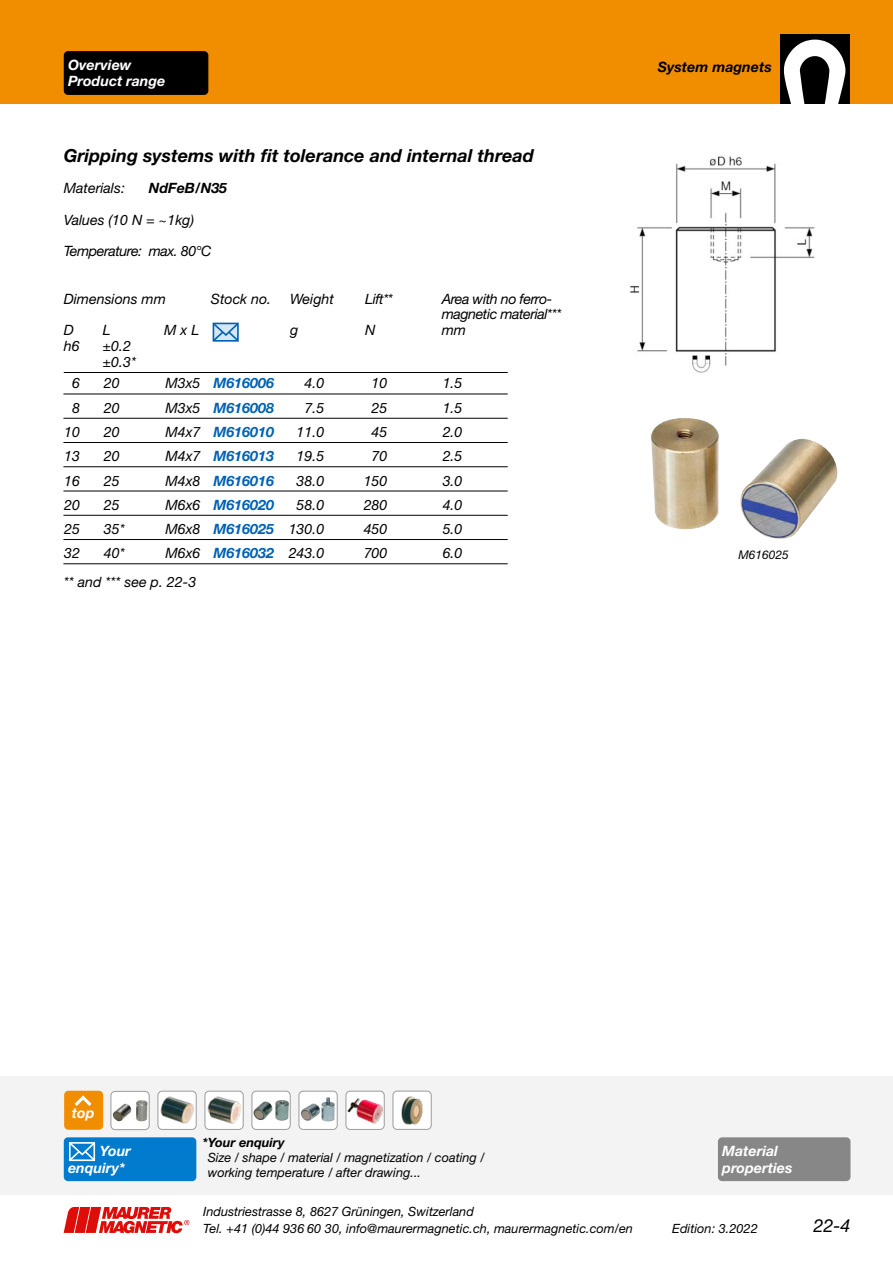
<style>
.page{position:relative;width:893px;height:1263px;background:#fff}
.page>*{position:absolute;margin:0;border:0;box-sizing:border-box;transform-origin:0 0}
._2_Titel{font:italic 700 18px "Helvetica Neue LT Pro";color:#000}
.t1{font:italic 18px "Helvetica Neue LT Pro";color:#000}
.Tab__Sägebl{font:italic 14.25px "Helvetica Neue LT Pro";color:#000}
.Tab__Sägebl-2{font:italic 700 14.25px "Helvetica Neue LT Pro";color:#0061b2}
.Tab__Sägebl-3{font:italic 14.25px "Helvetica Neue LT Pro";letter-spacing:-.03em;color:#000}
.Tab__Sägebl-4{font:italic 700 14.25px/16.5px "Helvetica Neue LT Pro";color:#fff}
._2_Titel__BZ{font:italic 700 14.25px/16.5px "Helvetica Neue LT Pro";color:#fff}
.Text__BZ{font:italic 14.25px "Helvetica Neue LT Pro";letter-spacing:-.03em;color:#000}
.Einzug{font:italic 700 14.25px "Helvetica Neue LT Pro";color:#000}
.Text{font:italic 14.25px "Helvetica Neue LT Pro";color:#000}
.Text-2{font:italic 700 14.25px "Helvetica Neue LT Pro";color:#000}
._2_Titel-2{font:italic 12.75px/15px "Helvetica Neue LT Pro";color:#000}
.Bildlegende{font:italic 12px "Helvetica Neue LT Pro";color:#000}
.s1{font-weight:400;color:#000}
.s2{color:#fff}
.s3{font-weight:700;color:#0061b2}
.s4{font-weight:700}
</style>
<div class="page">
<div style="left:0;top:0;width:893px;height:104px;background:#f18e00"></div>
<div style="left:780px;top:34px;width:70px;height:70px;background:#000"></div>
<svg style="left:784px;top:40px;width:61px;height:64px"></svg>
<svg style="left:64px;top:1207px;width:125px;height:26px"></svg>
<img style="left:651px;top:418px;width:187px;height:121px">
<img style="left:630px;top:156px;width:185px;height:217px">
<svg style="left:212px;top:322px;width:27px;height:20px"></svg>
<div style="left:0;top:1077px;width:893px;height:118px;background:#f3f3f3"></div>
<div style="left:64px;top:1091px;width:39px;height:39px;background:#f18e00;border-radius:4px"></div>
<svg style="left:75px;top:1095px;width:17px;height:11px"></svg>
<div style="left:252px;top:1091px;width:38px;height:38px;background:#fff;border-radius:4px"></div>
<img style="left:254px;top:1100px;width:35px;height:21px">
<div style="left:252px;top:1091px;width:39px;height:39px;border:1px solid #9c9c9d;border-radius:4px"></div>
<div style="left:205px;top:1091px;width:38px;height:38px;background:#fff;border-radius:4px"></div>
<img style="left:208px;top:1097px;width:32px;height:27px">
<div style="left:205px;top:1091px;width:39px;height:39px;border:1px solid #9c9c9d;border-radius:4px"></div>
<div style="left:346px;top:1091px;width:38px;height:38px;background:#fff;border-radius:4px"></div>
<img style="left:348px;top:1098px;width:34px;height:25px">
<div style="left:346px;top:1091px;width:39px;height:39px;border:1px solid #9c9c9d;border-radius:4px"></div>
<div style="left:158px;top:1091px;width:38px;height:38px;background:#fff;border-radius:4px"></div>
<img style="left:161px;top:1097px;width:32px;height:27px">
<div style="left:158px;top:1091px;width:39px;height:39px;border:1px solid #9c9c9d;border-radius:4px"></div>
<div style="left:393px;top:1091px;width:38px;height:38px;background:#fff;border-radius:4px"></div>
<img style="left:401px;top:1096px;width:22px;height:28px">
<div style="left:393px;top:1091px;width:39px;height:39px;border:1px solid #9c9c9d;border-radius:4px"></div>
<div style="left:299px;top:1091px;width:38px;height:38px;background:#fff;border-radius:4px"></div>
<img style="left:301px;top:1097px;width:34px;height:24px">
<div style="left:299px;top:1091px;width:39px;height:39px;border:1px solid #9c9c9d;border-radius:4px"></div>
<div style="left:111px;top:1091px;width:38px;height:39px;background:#fff;border-radius:4px"></div>
<img style="left:113px;top:1100px;width:35px;height:21px">
<div style="left:111px;top:1091px;width:39px;height:39px;border:1px solid #9c9c9d;border-radius:4px"></div>
<hr style="left:63px;top:394px;width:445px;height:1px;background:#000">
<hr style="left:63px;top:418px;width:445px;height:1px;background:#000">
<hr style="left:63px;top:442px;width:445px;height:1px;background:#000">
<hr style="left:63px;top:466px;width:445px;height:1px;background:#000">
<hr style="left:63px;top:491px;width:445px;height:1px;background:#000">
<hr style="left:63px;top:515px;width:445px;height:1px;background:#000">
<hr style="left:63px;top:539px;width:445px;height:1px;background:#000">
<hr style="left:63px;top:563px;width:445px;height:1px;background:#000">
<hr style="left:64px;top:372px;width:444px;height:1px;background:#000">
<div style="left:64px;top:51px;width:144px;height:44px;background:#000;border-radius:4px"></div>
<div style="left:718px;top:1137px;width:132px;height:44px;background:#868786;border-radius:4px"></div>
<div style="left:64px;top:1137px;width:132px;height:44px;background:#007bcd;border-radius:4px"></div>
<svg style="left:69px;top:1142px;width:27px;height:20px"></svg>
<p class="_2_Titel__BZ" style="left:68px;top:56px;width:99px">Overview<br>Product range</p>
<p class="_2_Titel" style="left:64px;top:144px;width:472px">Gripping systems with fit tolerance and internal thread</p>
<p class="Text" style="left:64px;top:180px;width:63px">Materials:</p>
<p class="Text-2" style="left:149px;top:180px;width:80px">NdFeB/N35</p>
<p class="Tab__Sägebl" style="left:64px;top:211px;width:132px">Values (10 N = ~1kg)</p>
<p class="Text__BZ" style="left:64px;top:243px;width:149px">Temperature: max. 80°C</p>
<p class="Tab__Sägebl" style="left:64px;top:290px;width:104px">Dimensions mm</p>
<p class="Tab__Sägebl" style="left:211px;top:290px;width:62px">Stock no.</p>
<p class="Tab__Sägebl" style="left:290px;top:290px;width:45px">Weight</p>
<p class="Tab__Sägebl" style="left:365px;top:290px;width:29px">Lift**</p>
<p class="Tab__Sägebl-3" style="left:442px;top:290px;width:112px">Area with no ferro-</p>
<p class="Tab__Sägebl-3" style="left:442px;top:306px;width:121px">magnetic material***</p>
<p class="Tab__Sägebl" style="left:64px;top:321px;width:12px">D</p>
<p class="Tab__Sägebl" style="left:103px;top:321px;width:9px">L</p>
<p class="Tab__Sägebl" style="left:164px;top:321px;width:37px">M x L</p>
<p class="Tab__Sägebl" style="left:290px;top:321px;width:10px">g</p>
<p class="Tab__Sägebl" style="left:365px;top:321px;width:12px">N</p>
<p class="Tab__Sägebl" style="left:442px;top:321px;width:26px">mm</p>
<p class="Tab__Sägebl" style="left:64px;top:337px;width:17px">h6</p>
<p class="Tab__Sägebl" style="left:103px;top:337px;width:30px">±0.2</p>
<p class="Tab__Sägebl" style="left:103px;top:353px;width:35px">±0.3*</p>
<p class="Tab__Sägebl" style="left:72px;top:375px;width:9px">6</p>
<p class="Tab__Sägebl" style="left:104px;top:375px;width:17px">20</p>
<p class="Tab__Sägebl-2" style="left:165px;top:375px;width:110px"><span class="s1">M3x5</span> M616006</p>
<p class="Tab__Sägebl" style="left:305px;top:375px;width:21px">4.0</p>
<p class="Tab__Sägebl" style="left:372px;top:375px;width:17px">10</p>
<p class="Tab__Sägebl" style="left:443px;top:375px;width:21px">1.5</p>
<p class="Tab__Sägebl" style="left:72px;top:399px;width:9px">8</p>
<p class="Tab__Sägebl" style="left:104px;top:399px;width:17px">20</p>
<p class="Tab__Sägebl-2" style="left:165px;top:399px;width:110px"><span class="s1">M3x5</span> M616008</p>
<p class="Tab__Sägebl" style="left:305px;top:399px;width:21px">7.5</p>
<p class="Tab__Sägebl" style="left:372px;top:399px;width:17px">25</p>
<p class="Tab__Sägebl" style="left:443px;top:399px;width:21px">1.5</p>
<p class="Tab__Sägebl" style="left:64px;top:423px;width:17px">10</p>
<p class="Tab__Sägebl" style="left:104px;top:423px;width:17px">20</p>
<p class="Tab__Sägebl-2" style="left:165px;top:423px;width:110px"><span class="s1">M4x7</span> M616010</p>
<p class="Tab__Sägebl" style="left:297px;top:423px;width:29px">11.0</p>
<p class="Tab__Sägebl" style="left:364px;top:423px;width:25px"><span class="s2">0</span>45</p>
<p class="Tab__Sägebl" style="left:443px;top:423px;width:21px">2.0</p>
<p class="Tab__Sägebl" style="left:64px;top:447px;width:17px">13</p>
<p class="Tab__Sägebl" style="left:104px;top:447px;width:17px">20</p>
<p class="Tab__Sägebl-2" style="left:165px;top:447px;width:110px"><span class="s1">M4x7</span> M616013</p>
<p class="Tab__Sägebl" style="left:297px;top:447px;width:29px">19.5</p>
<p class="Tab__Sägebl" style="left:364px;top:447px;width:25px"><span class="s2">0</span>70</p>
<p class="Tab__Sägebl" style="left:443px;top:447px;width:21px">2.5</p>
<p class="Tab__Sägebl" style="left:64px;top:472px;width:17px">16</p>
<p class="Tab__Sägebl" style="left:104px;top:472px;width:17px">25</p>
<p class="Tab__Sägebl-2" style="left:165px;top:472px;width:110px"><span class="s1">M4x8</span> M616016</p>
<p class="Tab__Sägebl" style="left:297px;top:472px;width:29px">38.0</p>
<p class="Tab__Sägebl" style="left:364px;top:472px;width:25px">150</p>
<p class="Tab__Sägebl" style="left:443px;top:472px;width:21px">3.0</p>
<p class="Tab__Sägebl" style="left:64px;top:496px;width:17px">20</p>
<p class="Tab__Sägebl" style="left:104px;top:496px;width:17px">25</p>
<p class="Tab__Sägebl-2" style="left:165px;top:496px;width:110px"><span class="s1">M6x6</span> M616020</p>
<p class="Tab__Sägebl" style="left:297px;top:496px;width:29px">58.0</p>
<p class="Tab__Sägebl" style="left:364px;top:496px;width:25px">280</p>
<p class="Tab__Sägebl" style="left:443px;top:496px;width:21px">4.0</p>
<p class="Tab__Sägebl" style="left:64px;top:520px;width:17px">25</p>
<p class="Tab__Sägebl" style="left:104px;top:520px;width:22px">35*</p>
<p class="Tab__Sägebl" style="left:165px;top:520px;width:160px">M6x8 <span class="s3">M616025</span> 130.0</p>
<p class="Tab__Sägebl" style="left:364px;top:520px;width:25px">450</p>
<p class="Tab__Sägebl" style="left:443px;top:520px;width:21px">5.0</p>
<p class="Tab__Sägebl" style="left:64px;top:544px;width:17px">32</p>
<p class="Tab__Sägebl" style="left:104px;top:544px;width:22px">40*</p>
<p class="Tab__Sägebl" style="left:165px;top:544px;width:160px">M6x6 <span class="s3">M616032</span> 243.0</p>
<p class="Tab__Sägebl" style="left:364px;top:544px;width:25px">700</p>
<p class="Tab__Sägebl" style="left:443px;top:544px;width:21px">6.0</p>
<p class="Tab__Sägebl" style="left:64px;top:573px;width:134px">** and *** see p. 22-3</p>
<p class="Einzug" style="left:658px;top:58px;width:115px">System magnets</p>
<p class="Bildlegende" style="left:738px;top:548px;width:52px">M616025</p>
<p class="_2_Titel__BZ" style="left:72px;top:1105px;width:24px">top</p>
<p class="Tab__Sägebl-4" style="left:68px;top:1142px;width:64px;text-indent:32px">Your enquiry*</p>
<p class="_2_Titel-2" style="left:208px;top:1134px;width:278px;text-indent:-5px"><span class="s4">*Your enquiry<br></span>Size / shape / material / magnetization / coating / working temperature / after drawing...</p>
<p class="Tab__Sägebl-4" style="left:722px;top:1142px;width:72px">Material properties</p>
<p class="_2_Titel-2" style="left:203px;top:1203px;width:431px;line-height:16.5px">Industriestrasse 8, 8627 Grüningen, Switzerland<br>Tel. +41 (0)44 936 60 30, info@maurermagnetic.ch, maurermagnetic.com/en</p>
<p class="_2_Titel-2" style="left:672px;top:1220px;width:87px">Edition: 3.2022</p>
<p class="t1" style="left:813px;top:1214px;width:39px">22-4</p>
</div>
